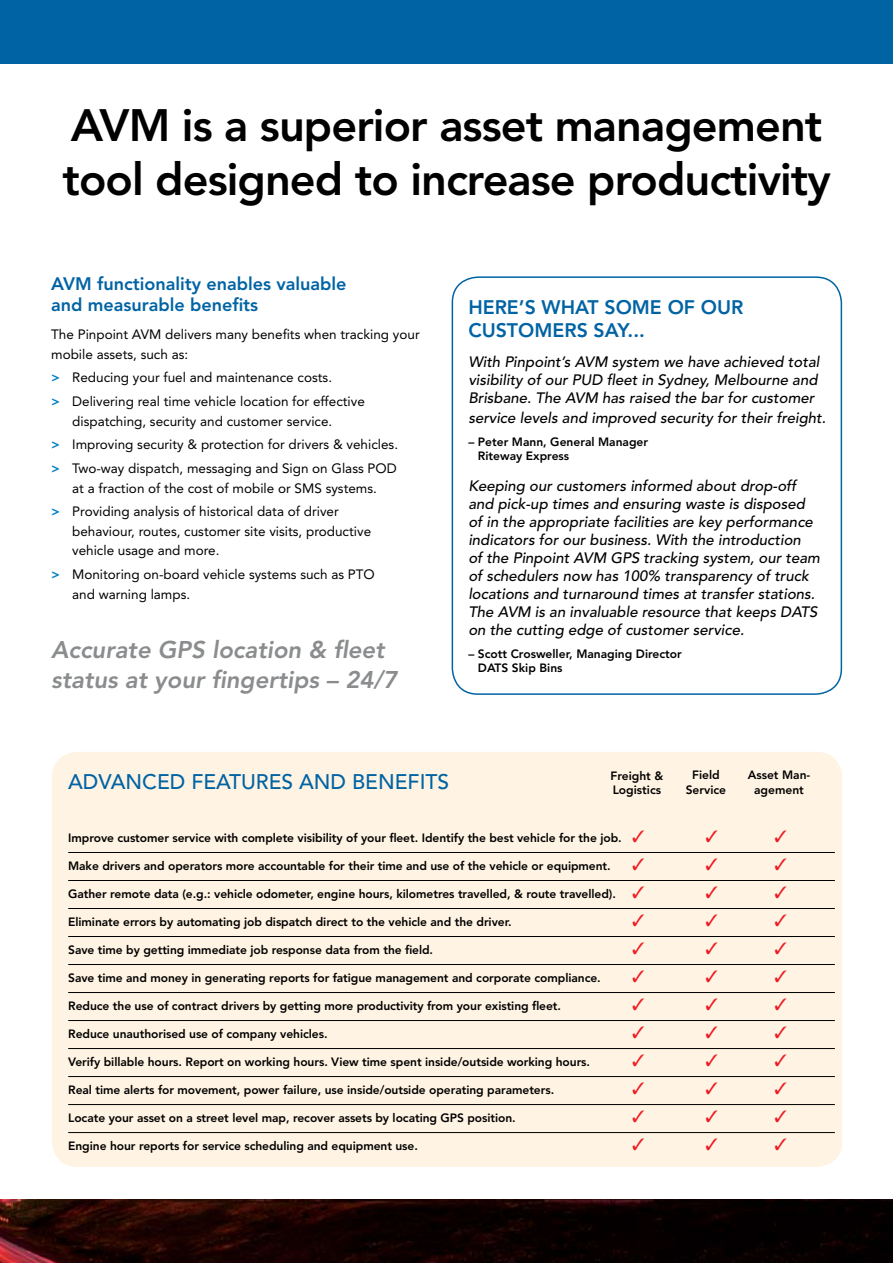
<style>
.page{position:relative;width:893px;height:1263px;background:#fff}
.page>*{position:absolute;margin:0;border:0;box-sizing:border-box;transform-origin:0 0}
.t1{font:800 45px/54px "Avenir";letter-spacing:-.02em;color:#000}
.t2{font:italic 800 24px/30px "Avenir";color:#8a8c8e}
.t3{font:500 21px "Avenir";color:#0063a4}
.t4{font:800 19.5px "Avenir";color:#0063a4}
.t5{font:800 18px/21px "Avenir";color:#0063a4}
.t6{font:italic 500 15px/18px "Avenir";color:#000;text-align:justify}
.t7{font:13.5px/23.7px "Avenir";color:#000}
.t8{font:800 12px/15px "Avenir";letter-spacing:-.005em;color:#000}
.s1{font-weight:800;color:#0081c6}
.s2{color:#ed1c24}
</style>
<div class="page">
<div style="left:452px;top:276px;width:390px;height:419px;border:2px solid #0063a4;border-radius:26px"></div>
<div style="left:0;top:0;width:893px;height:64px;background:#0063a4"></div>
<div style="left:52px;top:752px;width:790px;height:415px;background:#fff4e3;border-radius:26px"></div>
<hr style="left:68px;top:852px;width:767px;height:1px;background:#000">
<hr style="left:68px;top:880px;width:767px;height:1px;background:#000">
<hr style="left:68px;top:908px;width:767px;height:1px;background:#000">
<hr style="left:68px;top:936px;width:767px;height:1px;background:#000">
<hr style="left:68px;top:964px;width:767px;height:1px;background:#000">
<hr style="left:68px;top:992px;width:767px;height:1px;background:#000">
<hr style="left:68px;top:1020px;width:767px;height:1px;background:#000">
<hr style="left:68px;top:1048px;width:767px;height:1px;background:#000">
<hr style="left:68px;top:1076px;width:767px;height:1px;background:#000">
<hr style="left:68px;top:1104px;width:767px;height:1px;background:#000">
<hr style="left:68px;top:1132px;width:767px;height:1px;background:#000">
<img style="left:0;top:1199px;width:893px;height:64px">
<h1 class="t1" style="left:62px;top:98px;width:770px">AVM is a superior asset management tool designed to increase productivity</h1>
<h3 class="t5" style="left:51px;top:273px;width:297px">AVM functionality enables valuable and measurable benefits</h3>
<p class="t7" style="left:51px;top:325px;width:370px;line-height:19.5px">The Pinpoint AVM delivers many benefits when tracking your mobile assets, such as:</p>
<p class="t7" style="left:51px;top:366px;width:315px"><span class="s1">&gt;</span> Reducing your fuel and maintenance costs.<br><span class="s1">&gt;</span> Delivering real time vehicle location for effective</p>
<p class="t7" style="left:51px;top:409px;width:348px;text-indent:21px">dispatching, security and customer service.<br><span class="s1">&gt;</span> Improving security &amp; protection for drivers &amp; vehicles. <span class="s1">&gt;</span> Two-way dispatch, messaging and Sign on Glass POD</p>
<p class="t7" style="left:51px;top:476px;width:327px;text-indent:21px">at a fraction of the cost of mobile or SMS systems. <span class="s1">&gt;</span> Providing analysis of historical data of driver</p>
<p class="t7" style="left:72px;top:521px;width:300px;line-height:19.5px">behaviour, routes, customer site visits, productive vehicle usage and more.</p>
<p class="t7" style="left:72px;top:565px;width:304px;line-height:19.5px;text-indent:-21px"><span class="s1">&gt;</span> Monitoring on-board vehicle systems such as PTO and warning lamps.</p>
<h2 class="t2" style="left:51px;top:634px;width:348px">Accurate GPS location &amp; fleet status at your fingertips – 24/7</h2>
<h3 class="t4" style="left:468px;top:296px;width:27px">Here</h3>
<h3 class="t4" style="left:519px;top:296px;width:55px">’s what</h3>
<h3 class="t4" style="left:604px;top:296px;width:136px">some of our</h3>
<h3 class="t4" style="left:468px;top:318px;width:80px">customers</h3>
<h3 class="t4" style="left:594px;top:318px;width:53px">say...</h3>
<p class="t6" style="left:468px;top:353px;width:353px">With Pinpoint’s AVM system we have achieved total visibility of our PUD fleet in Sydney, Melbourne and Brisbane. The AVM has raised the bar for customer</p>
<p class="t6" style="left:468px;top:409px;width:359px">service levels and improved security for their freight.</p>
<p class="t8" style="left:478px;top:434px;width:172px;line-height:14.4px;text-indent:-10px">– Peter Mann, General Manager<br>Riteway Express</p>
<p class="t6" style="left:468px;top:477px;width:353px;text-align:left">Keeping our customers informed about drop-off and pick-up times and ensuring waste is disposed of in the appropriate facilities are key performance indicators for our business. With the introduction<br>of the Pinpoint AVM GPS tracking system, our team of schedulers now has 100% transparency of truck locations and turnaround times at transfer stations.<br>The AVM is an invaluable resource that keeps DATS on the cutting edge of customer service.</p>
<p class="t8" style="left:478px;top:646px;width:206px;line-height:14.4px;text-indent:-10px">– Scott Crosweller, Managing Director<br>DATS Skip Bins</p>
<h3 class="t3" style="left:68px;top:770px;width:59px">AD VANCED</h3>
<h3 class="t3" style="left:191px;top:770px;width:26px">FEATURE</h3>
<h3 class="t3" style="left:282px;top:770px;width:34px">S AND</h3>
<h3 class="t3" style="left:352px;top:770px;width:28px">BENE</h3>
<h3 class="t3" style="left:408px;top:770px;width:43px">FITS</h3>
<p class="t8" style="left:610px;top:769px;width:54px;line-height:13.5px">Freight &amp;<br>Logistics</p>
<p class="t8" style="left:686px;top:767px;width:42px;text-align:center">Field<br>Service</p>
<p class="t8" style="left:748px;top:767px;width:64px;text-align:center">Asset Man&shy;agement</p>
<p class="t8" style="left:68px;top:830px;width:578px">Improve customer service with complete visibility of your fleet. Identify the best vehicle for the job. <span class="s2">✓</span></p>
<p class="t8" style="left:68px;top:858px;width:544px">Make drivers and operators more accountable for their time and use of the vehicle or equipment.</p>
<p class="t8" style="left:68px;top:886px;width:578px">Gather remote data (e.g.: vehicle odometer, engine hours, kilometres travelled, &amp; route travelled). <span class="s2">✓</span></p>
<p class="t8" style="left:68px;top:914px;width:445px">Eliminate errors by automating job dispatch direct to the vehicle and the driver.</p>
<p class="t8" style="left:68px;top:942px;width:366px">Save time by getting immediate job response data from the field.</p>
<p class="t8" style="left:68px;top:970px;width:534px">Save time and money in generating reports for fatigue management and corporate compliance.</p>
<p class="t8" style="left:68px;top:998px;width:494px">Reduce the use of contract drivers by getting more productivity from your existing fleet.</p>
<p class="t8" style="left:68px;top:1026px;width:261px">Reduce unauthorised use of company vehicles.</p>
<p class="t8" style="left:68px;top:1054px;width:523px">Verify billable hours. Report on working hours. View time spent inside/outside working hours.</p>
<p class="t8" style="left:68px;top:1082px;width:487px">Real time alerts for movement, power failure, use inside/outside operating parameters.</p>
<p class="t8" style="left:68px;top:1110px;width:449px">Locate your asset on a street level map, recover assets by locating GPS position.</p>
<p class="t8" style="left:68px;top:1138px;width:351px">Engine hour reports for service scheduling and equipment use.</p>
</div>
